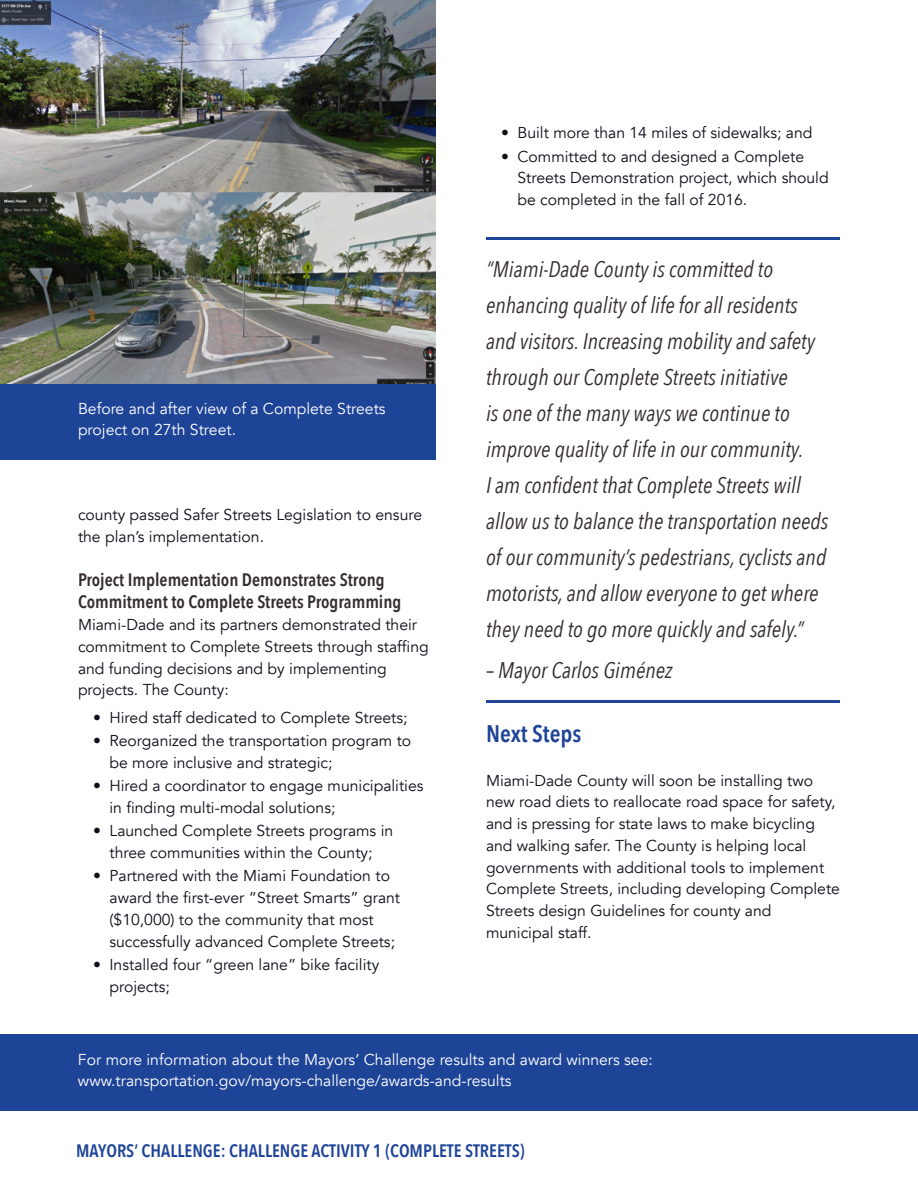
<style>
.page{position:relative;width:918px;height:1188px;background:#fff}
.page>*{position:absolute;margin:0;border:0;box-sizing:border-box;transform-origin:0 0}
.HEADERS{font:600 24px "Avenir Next Condensed";color:#1e4498}
.quote{font:italic 22.5px/36px "Avenir Next Condensed";color:#342c31}
.header2{font:600 18px/22.5px "Avenir Next Condensed";color:#342c31}
.t1{font:600 18px "Avenir Next Condensed";color:#1e4498}
.header2-2{font:15.75px/21.8px "Avenir";color:#0c0e18}
.t2{font:15.75px/21.8px "Avenir";color:#fff}
</style>
<div class="page">
<div style="left:0;top:1035px;width:918px;height:76px;background:#1e4498"></div>
<div style="left:0;top:384px;width:436px;height:76px;background:#1e4498"></div>
<hr style="left:486px;top:237px;width:354px;height:3px;background:#1e4498">
<hr style="left:486px;top:700px;width:354px;height:3px;background:#1e4498">
<img style="left:0;top:0;width:436px;height:384px">
<p class="t2" style="left:78px;top:398px;width:309px">Before and after view of a Complete Streets project on 27th Street.</p>
<p class="header2-2" style="left:78px;top:504px;width:346px">county passed Safer Streets Legislation to ensure the plan’s implementation.</p>
<p class="header2" style="left:78px;top:568px;width:325px">Project Implementation Demonstrates Strong<br>Commitment to Complete Streets Programming</p>
<p class="header2-2" style="left:78px;top:614px;width:352px">Miami-Dade and its partners demonstrated their commitment to Complete Streets through staffing and funding decisions and by implementing projects. The County:</p>
<p class="header2-2" style="left:93px;top:707px;width:316px">• Hired staff dedicated to Complete Streets;</p>
<p class="header2-2" style="left:110px;top:730px;width:303px;text-indent:-16px">• Reorganized the transportation program to be more inclusive and strategic;</p>
<p class="header2-2" style="left:110px;top:775px;width:316px;text-indent:-16px">• Hired a coordinator to engage municipalities in finding multi-modal solutions;</p>
<p class="header2-2" style="left:93px;top:820px;width:302px;text-align:center">• Launched Complete Streets programs in three communities within the County;</p>
<p class="header2-2" style="left:110px;top:865px;width:292px;text-indent:-16px">• Partnered with the Miami Foundation to award the first-ever “Street Smarts” grant ($10,000) to the community that most successfully advanced Complete Streets;</p>
<p class="header2-2" style="left:110px;top:954px;width:271px;text-indent:-16px">• Installed four “green lane” bike facility projects;</p>
<p class="header2-2" style="left:501px;top:122px;width:313px">• Built more than 14 miles of sidewalks; and</p>
<p class="header2-2" style="left:518px;top:146px;width:313px;text-indent:-16px">• Committed to and designed a Complete<br>Streets Demonstration project, which should be completed in the fall of 2016.</p>
<p class="quote" style="left:486px;top:251px;width:344px">“Miami-Dade County is committed to enhancing quality of life for all residents and visitors. Increasing mobility and safety through our Complete Streets initiative<br>is one of the many ways we continue to improve quality of life in our community.<br>I am confident that Complete Streets will allow us to balance the transportation needs of our community’s pedestrians, cyclists and motorists, and allow everyone to get where they need to go more quickly and safely.”</p>
<p class="quote" style="left:486px;top:652px;width:188px">– Mayor Carlos Giménez</p>
<p class="HEADERS" style="left:486px;top:713px;width:97px">Next Steps</p>
<p class="header2-2" style="left:486px;top:770px;width:356px">Miami-Dade County will soon be installing two new road diets to reallocate road space for safety, and is pressing for state laws to make bicycling and walking safer. The County is helping local governments with additional tools to implement Complete Streets, including developing Complete Streets design Guidelines for county and municipal staff.</p>
<p class="t2" style="left:78px;top:1049px;width:576px">For more information about the Mayors’ Challenge results and award winners see:</p>
<p class="t2" style="left:78px;top:1070px;width:435px">www.transportation.gov/mayors-challenge/awards-and-results</p>
<p class="t1" style="left:76px;top:1135px;width:450px">MAYORS’ CHALLENGE: CHALLENGE ACTIVITY 1 (COMPLETE STREETS)</p>
</div>
